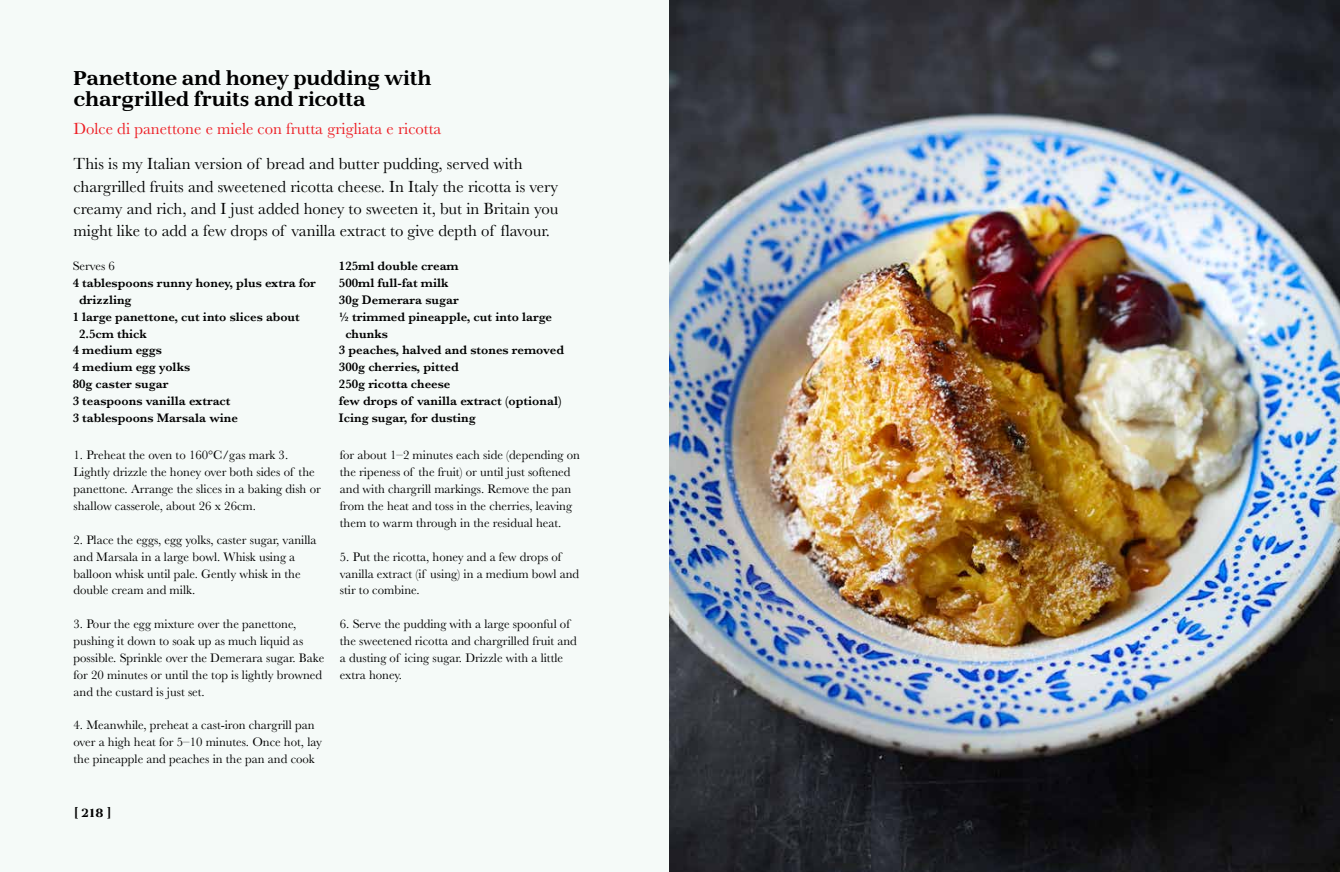
<style>
.page{position:relative;width:1340px;height:872px;background:#fff}
.page>*{position:absolute;margin:0;border:0;box-sizing:border-box;transform-origin:0 0}
.t1{font:19px/21.2px "Litoland";letter-spacing:-.05em;color:#000}
.t2{font:16.75px/22.2px "Baskerville";color:#000}
.t3{font:16.75px "Baskerville";color:#ed1d24}
.t4{font:12.75px/16.9px "Baskerville";color:#000}
.t5{font:600 12.75px "Baskerville";color:#000}
.t6{font:11.25px "Litoland";color:#000}
</style>
<div class="page">
<div style="left:0;top:0;width:1339px;height:872px;background:#f5faf8"></div>
<img style="left:670px;top:0;width:669px;height:872px">
<h1 class="t1" style="left:74px;top:68px;width:360px">Panettone and honey pudding with chargrilled fruits and ricotta</h1>
<h2 class="t3" style="left:74px;top:117px;width:369px">Dolce di panettone e miele con frutta grigliata e ricotta</h2>
<p class="t2" style="left:74px;top:153px;width:486px">This is my Italian version of bread and butter pudding, served with chargrilled fruits and sweetened ricotta cheese. In Italy the ricotta is very creamy and rich, and I just added honey to sweeten it, but in Britain you might like to add a few drops of vanilla extract to give depth of flavour.</p>
<p class="t4" style="left:73px;top:258px;width:44px">Serves 6</p>
<p class="t5" style="left:73px;top:274px;width:245px">4 tablespoons runny honey, plus extra for</p>
<p class="t5" style="left:79px;top:291px;width:54px">drizzling</p>
<p class="t5" style="left:73px;top:307px;width:229px">1 large panettone, cut into slices about</p>
<p class="t5" style="left:79px;top:324px;width:69px">2.5cm thick</p>
<p class="t5" style="left:73px;top:341px;width:91px">4 medium eggs</p>
<p class="t5" style="left:73px;top:358px;width:119px">4 medium egg yolks</p>
<p class="t5" style="left:73px;top:375px;width:97px">80g caster sugar</p>
<p class="t5" style="left:73px;top:392px;width:159px">3 teaspoons vanilla extract</p>
<p class="t5" style="left:73px;top:409px;width:167px">3 tablespoons Marsala wine</p>
<p class="t4" style="left:74px;top:447px;width:249px">1. Preheat the oven to 160°C/gas mark 3.<br>Lightly drizzle the honey over both sides of the panettone. Arrange the slices in a baking dish or shallow casserole, about 26 x 26cm.</p>
<p class="t4" style="left:74px;top:531px;width:244px">2. Place the eggs, egg yolks, caster sugar, vanilla and Marsala in a large bowl. Whisk using a balloon whisk until pale. Gently whisk in the double cream and milk.</p>
<p class="t4" style="left:74px;top:616px;width:252px">3. Pour the egg mixture over the panettone, pushing it down to soak up as much liquid as possible. Sprinkle over the Demerara sugar. Bake for 20 minutes or until the top is lightly browned and the custard is just set.</p>
<p class="t4" style="left:74px;top:717px;width:250px">4. Meanwhile, preheat a cast-iron chargrill pan over a high heat for 5–10 minutes. Once hot, lay the pineapple and peaches in the pan and cook</p>
<p class="t5" style="left:339px;top:257px;width:121px">125ml double cream</p>
<p class="t5" style="left:339px;top:274px;width:111px">500ml full-fat milk</p>
<p class="t5" style="left:339px;top:291px;width:121px">30g Demerara sugar</p>
<p class="t5" style="left:339px;top:307px;width:214px">½ trimmed pineapple, cut into large</p>
<p class="t5" style="left:345px;top:324px;width:44px">chunks</p>
<p class="t5" style="left:339px;top:341px;width:227px">3 peaches, halved and stones removed</p>
<p class="t5" style="left:339px;top:358px;width:121px">300g cherries, pitted</p>
<p class="t5" style="left:339px;top:375px;width:113px">250g ricotta cheese</p>
<p class="t5" style="left:339px;top:392px;width:224px">few drops of vanilla extract (optional)</p>
<p class="t5" style="left:339px;top:409px;width:138px">Icing sugar, for dusting</p>
<p class="t4" style="left:340px;top:447px;width:241px">for about 1–2 minutes each side (depending on the ripeness of the fruit) or until just softened and with chargrill markings. Remove the pan from the heat and toss in the cherries, leaving them to warm through in the residual heat.</p>
<p class="t4" style="left:340px;top:548px;width:241px">5. Put the ricotta, honey and a few drops of vanilla extract (if using) in a medium bowl and stir to combine.</p>
<p class="t4" style="left:340px;top:616px;width:239px">6. Serve the pudding with a large spoonful of the sweetened ricotta and chargrilled fruit and a dusting of icing sugar. Drizzle with a little extra honey.</p>
<p class="t6" style="left:75px;top:806px;width:37px">[ 218 ]</p>
</div>
